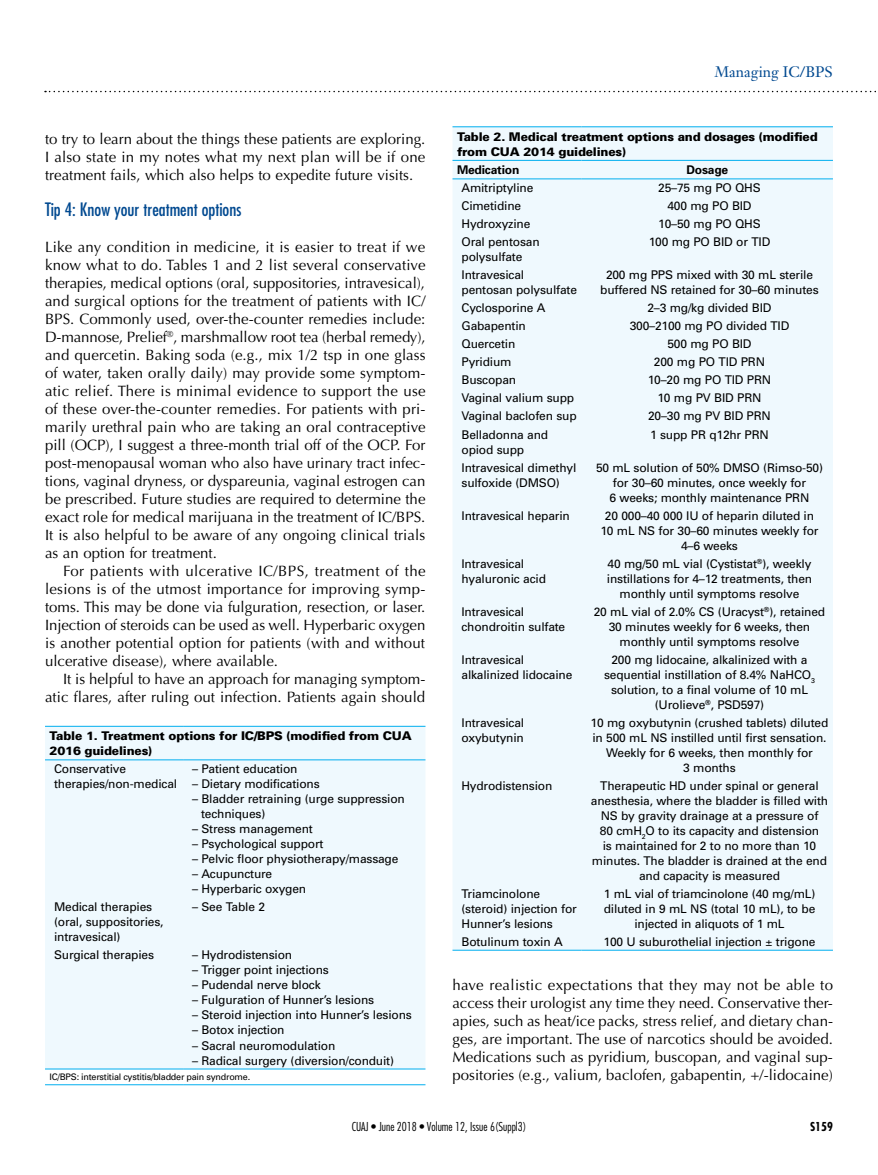
<style>
.page{position:relative;width:878px;height:1175px;background:#fff}
.page>*{position:absolute;margin:0;border:0;box-sizing:border-box;transform-origin:0 0}
.t1{font:condensed 18px "Futura";color:#004990}
.t2{font:15px/18px "Optima";color:#000;text-align:justify}
.t3{font:15px "Janson Text";color:#004990}
.t4{font:12px/15px "Univers";letter-spacing:-.015em;color:#000}
.t5{font:900 12px/15px "Univers";letter-spacing:-.015em;color:#000}
.t6{font:300 condensed 12px "Futura";color:#000}
.t7{font:700 12px "Univers";letter-spacing:-.015em;color:#000}
.t8{font:700 condensed 12px "Futura";color:#000}
.t9{font:9px "Univers";letter-spacing:-.025em;color:#000}
</style>
<div class="page">
<svg style="left:45px;top:91px;width:831px;height:1px"></svg>
<div style="left:45px;top:727px;width:380px;height:341px;background:#eff9fe"></div>
<hr style="left:45px;top:726px;width:138px;height:1px;background:#00aeef">
<hr style="left:183px;top:726px;width:242px;height:1px;background:#00aeef">
<hr style="left:45px;top:1068px;width:138px;height:1px;background:#00aeef">
<hr style="left:183px;top:1068px;width:242px;height:1px;background:#00aeef">
<hr style="left:45px;top:1084px;width:138px;height:1px;background:#00aeef">
<hr style="left:183px;top:1084px;width:242px;height:1px;background:#00aeef">
<hr style="left:45px;top:759px;width:138px;height:1px;background:#00aeef">
<hr style="left:183px;top:759px;width:242px;height:1px;background:#00aeef">
<div style="left:452px;top:127px;width:380px;height:822px;background:#eff9fe"></div>
<hr style="left:452px;top:126px;width:129px;height:1px;background:#00aeef">
<hr style="left:581px;top:126px;width:251px;height:1px;background:#00aeef">
<hr style="left:452px;top:160px;width:129px;height:1px;background:#00aeef">
<hr style="left:581px;top:160px;width:251px;height:1px;background:#00aeef">
<hr style="left:452px;top:949px;width:129px;height:1px;background:#00aeef">
<hr style="left:581px;top:949px;width:251px;height:1px;background:#00aeef">
<hr style="left:452px;top:179px;width:129px;height:1px;background:#00aeef">
<hr style="left:581px;top:179px;width:251px;height:1px;background:#00aeef">
<p class="t2" style="left:45px;top:130px;width:382px">to try to learn about the things these patients are exploring.<br>I also state in my notes what my next plan will be if one treatment fails, which also helps to expedite future visits.</p>
<h1 class="t1" style="left:45px;top:198px;width:198px">Tip 4: Know your treatment options</h1>
<p class="t2" style="left:45px;top:238px;width:382px">Like any condition in medicine, it is easier to treat if we know what to do. Tables 1 and 2 list several conservative therapies, medical options (oral, suppositories, intravesical), and surgical options for the treatment of patients with IC/ BPS. Commonly used, over-the-counter remedies include:<br>D-mannose, Prelief<sup>®</sup>, marshmallow root tea (herbal remedy), and quercetin. Baking soda (e.g., mix 1/2 tsp in one glass of water, taken orally daily) may provide some symptom&shy;atic relief. There is minimal evidence to support the use of these over-the-counter remedies. For patients with pri&shy;marily urethral pain who are taking an oral contraceptive pill (OCP), I suggest a three-month trial off of the OCP. For post-menopausal woman who also have urinary tract infec&shy;tions, vaginal dryness, or dyspareunia, vaginal estrogen can be prescribed. Future studies are required to determine the exact role for medical marijuana in the treatment of IC/BPS.<br>It is also helpful to be aware of any ongoing clinical trials as an option for treatment.</p>
<p class="t2" style="left:45px;top:562px;width:382px;text-indent:18px">For patients with ulcerative IC/BPS, treatment of the lesions is of the utmost importance for improving symp&shy;toms. This may be done via fulguration, resection, or laser.<br>Injection of steroids can be used as well. Hyperbaric oxygen is another potential option for patients (with and without ulcerative disease), where available.</p>
<p class="t2" style="left:45px;top:670px;width:382px;text-align:right">It is helpful to have an approach for managing symptom&shy;atic flares, after ruling out infection. Patients again should</p>
<p class="t5" style="left:50px;top:728px;width:364px">Table 1. Treatment options for IC/BPS (modified from CUA<br>2016 guidelines)</p>
<p class="t4" style="left:54px;top:761px;width:125px">Conservative therapies/non-medical</p>
<p class="t4" style="left:192px;top:761px;width:107px">– Patient education</p>
<p class="t4" style="left:192px;top:776px;width:129px">– Dietary modifications</p>
<p class="t4" style="left:201px;top:791px;width:205px;text-indent:-9px">– Bladder retraining (urge suppression techniques)</p>
<p class="t4" style="left:192px;top:821px;width:122px">– Stress management</p>
<p class="t4" style="left:192px;top:836px;width:133px">– Psychological support</p>
<p class="t4" style="left:192px;top:851px;width:208px">– Pelvic floor physiotherapy/massage</p>
<p class="t4" style="left:192px;top:866px;width:82px">– Acupuncture</p>
<p class="t4" style="left:192px;top:881px;width:116px">– Hyperbaric oxygen</p>
<p class="t4" style="left:54px;top:899px;width:111px">Medical therapies (oral, suppositories, intravesical)</p>
<p class="t4" style="left:192px;top:899px;width:74px">– See Table 2</p>
<p class="t4" style="left:54px;top:947px;width:101px">Surgical therapies</p>
<p class="t4" style="left:192px;top:947px;width:102px">– Hydrodistension</p>
<p class="t4" style="left:192px;top:962px;width:138px">– Trigger point injections</p>
<p class="t4" style="left:192px;top:977px;width:130px">– Pudendal nerve block</p>
<p class="t4" style="left:192px;top:992px;width:184px">– Fulguration of Hunner’s lesions</p>
<p class="t4" style="left:192px;top:1007px;width:221px">– Steroid injection into Hunner’s lesions</p>
<p class="t4" style="left:192px;top:1022px;width:94px">– Botox injection</p>
<p class="t4" style="left:192px;top:1037px;width:145px">– Sacral neuromodulation</p>
<p class="t4" style="left:192px;top:1052px;width:203px">– Radical surgery (diversion/conduit)</p>
<p class="t9" style="left:50px;top:1071px;width:202px">IC/BPS: interstitial cystitis/bladder pain syndrome.</p>
<p class="t3" style="left:714px;top:62px;width:120px">Managing IC/BPS</p>
<p class="t5" style="left:457px;top:129px;width:362px">Table 2. Medical treatment options and dosages (modified from CUA 2014 guidelines)</p>
<p class="t7" style="left:457px;top:163px;width:64px">Medication</p>
<p class="t7" style="left:686px;top:163px;width:43px">Dosage</p>
<p class="t4" style="left:461px;top:181px;width:73px">Amitriptyline</p>
<p class="t4" style="left:658px;top:181px;width:104px">25–75 mg PO QHS</p>
<p class="t4" style="left:461px;top:199px;width:61px">Cimetidine</p>
<p class="t4" style="left:667px;top:199px;width:86px">400 mg PO BID</p>
<p class="t4" style="left:461px;top:217px;width:70px">Hydroxyzine</p>
<p class="t4" style="left:658px;top:217px;width:104px">10–50 mg PO QHS</p>
<p class="t4" style="left:461px;top:235px;width:80px">Oral pentosan polysulfate</p>
<p class="t4" style="left:648px;top:235px;width:123px">100 mg PO BID or TID</p>
<p class="t4" style="left:461px;top:268px;width:117px">Intravesical pentosan polysulfate</p>
<p class="t4" style="left:600px;top:268px;width:220px;text-align:center">200 mg PPS mixed with 30 mL sterile buffered NS retained for 30–60 minutes</p>
<p class="t4" style="left:461px;top:301px;width:86px">Cyclosporine A</p>
<p class="t4" style="left:647px;top:301px;width:126px">2–3 mg/kg divided BID</p>
<p class="t4" style="left:461px;top:319px;width:66px">Gabapentin</p>
<p class="t4" style="left:629px;top:319px;width:161px">300–2100 mg PO divided TID</p>
<p class="t4" style="left:461px;top:337px;width:55px">Quercetin</p>
<p class="t4" style="left:667px;top:337px;width:86px">500 mg PO BID</p>
<p class="t4" style="left:461px;top:355px;width:52px">Pyridium</p>
<p class="t4" style="left:654px;top:355px;width:113px">200 mg PO TID PRN</p>
<p class="t4" style="left:461px;top:373px;width:56px">Buscopan</p>
<p class="t4" style="left:647px;top:373px;width:125px">10–20 mg PO TID PRN</p>
<p class="t4" style="left:461px;top:391px;width:114px">Vaginal valium supp</p>
<p class="t4" style="left:657px;top:391px;width:106px">10 mg PV BID PRN</p>
<p class="t4" style="left:461px;top:409px;width:117px">Vaginal baclofen sup</p>
<p class="t4" style="left:648px;top:409px;width:124px">20–30 mg PV BID PRN</p>
<p class="t4" style="left:461px;top:427px;width:88px">Belladonna and opiod supp</p>
<p class="t4" style="left:650px;top:427px;width:120px">1 supp PR q12hr PRN</p>
<p class="t4" style="left:461px;top:460px;width:116px">Intravesical dimethyl sulfoxide (DMSO)</p>
<p class="t4" style="left:596px;top:460px;width:228px;text-align:center">50 mL solution of 50% DMSO (Rimso-50) for 30–60 minutes, once weekly for<br>6 weeks; monthly maintenance PRN</p>
<p class="t4" style="left:461px;top:508px;width:110px">Intravesical heparin</p>
<p class="t4" style="left:600px;top:508px;width:219px;text-align:center">20 000–40 000 IU of heparin diluted in<br>10 mL NS for 30–60 minutes weekly for<br>4–6 weeks</p>
<p class="t4" style="left:461px;top:556px;width:86px">Intravesical hyaluronic acid</p>
<p class="t4" style="left:607px;top:556px;width:207px;text-align:center">40 mg/50 mL vial (Cystistat<sup>®</sup>), weekly instillations for 4–12 treatments, then monthly until symptoms resolve</p>
<p class="t4" style="left:461px;top:604px;width:105px">Intravesical chondroitin sulfate</p>
<p class="t4" style="left:593px;top:604px;width:233px;text-align:center">20 mL vial of 2.0% CS (Uracyst<sup>®</sup>), retained<br>30 minutes weekly for 6 weeks, then monthly until symptoms resolve</p>
<p class="t4" style="left:461px;top:652px;width:112px">Intravesical alkalinized lidocaine</p>
<p class="t4" style="left:604px;top:652px;width:212px;text-align:center">200 mg lidocaine, alkalinized with a sequential instillation of 8.4% NaHCO<sub>3 </sub>solution, to a final volume of 10 mL (Urolieve<sup>®</sup>, PSD597)</p>
<p class="t4" style="left:461px;top:715px;width:64px">Intravesical oxybutynin</p>
<p class="t4" style="left:590px;top:715px;width:239px;text-align:center">10 mg oxybutynin (crushed tablets) diluted in 500 mL NS instilled until first sensation.<br>Weekly for 6 weeks, then monthly for<br>3 months</p>
<p class="t4" style="left:461px;top:778px;width:92px">Hydrodistension</p>
<p class="t4" style="left:591px;top:778px;width:239px;text-align:center">Therapeutic HD under spinal or general anesthesia, where the bladder is filled with NS by gravity drainage at a pressure of<br>80 cmH<sub>2</sub>O to its capacity and distension<br>is maintained for 2 to no more than 10 minutes. The bladder is drained at the end and capacity is measured</p>
<p class="t4" style="left:461px;top:886px;width:117px">Triamcinolone (steroid) injection for<br>Hunner’s lesions</p>
<p class="t4" style="left:603px;top:886px;width:213px;text-align:center">1 mL vial of triamcinolone (40 mg/mL) diluted in 9 mL NS (total 10 mL), to be injected in aliquots of 1 mL</p>
<p class="t4" style="left:461px;top:934px;width:103px">Botulinum toxin A</p>
<p class="t4" style="left:603px;top:934px;width:213px">100 U suburothelial injection ± trigone</p>
<p class="t2" style="left:452px;top:976px;width:382px">have realistic expectations that they may not be able to access their urologist any time they need. Conservative ther&shy;apies, such as heat/ice packs, stress relief, and dietary chan&shy;ges, are important. The use of narcotics should be avoided.<br>Medications such as pyridium, buscopan, and vaginal sup&shy;positories (e.g., valium, baclofen, gabapentin, +/-lidocaine)</p>
<p class="t6" style="left:351px;top:1118px;width:176px">CUAJ • June 2018 • Volume 12, Issue 6(Suppl3)</p>
<p class="t8" style="left:810px;top:1118px;width:24px">S159</p>
</div>
